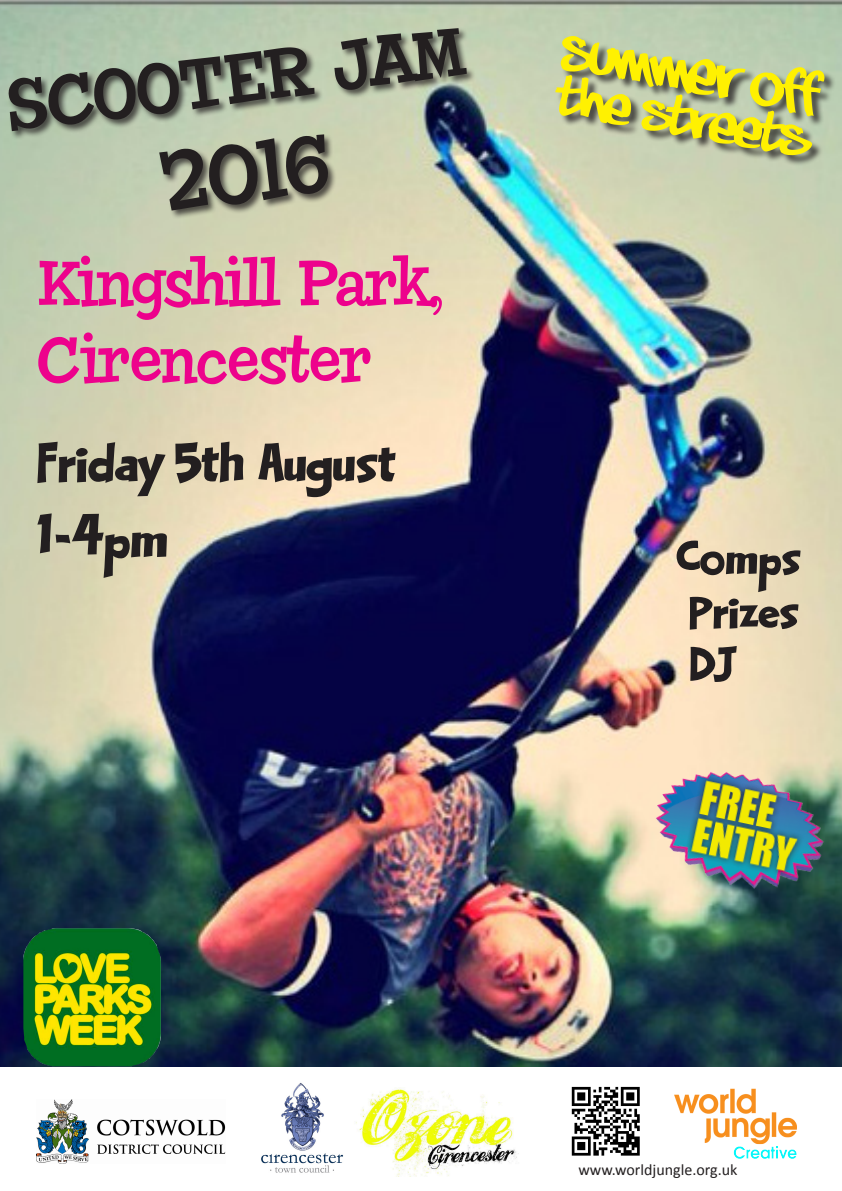
<style>
.page{position:relative;width:842px;height:1191px;background:#fff}
.page>*{position:absolute;margin:0;border:0;box-sizing:border-box;transform-origin:0 0}
.t1{font:82px "Chowderhead";color:#231f20}
.t2{font:70px "Chowderhead";color:#231f20}
.t3{font:64px "Chowderhead";color:#ed028c}
.t4{font:63px/75.6px "LHF Happy Fun Ball REG";color:#231f20}
.t5{font:55px "LHF Happy Fun Ball REG";color:#231f20}
.t6{font:16px "Calibri";color:#231f20}
</style>
<div class="page">
<img style="left:0;top:0;width:842px;height:1066px">
<img style="left:674px;top:1088px;width:123px;height:71px">
<img style="left:37px;top:1099px;width:189px;height:64px">
<div style="left:556px;top:37px;width:280px;height:130px;background:#231f20;opacity:.75"></div>
<svg style="left:555px;top:36px;width:269px;height:119px;background:#c3c66a"></svg>
<img style="left:571px;top:1086px;width:69px;height:70px">
<div style="left:7px;top:27px;width:469px;height:192px;background:#231f20;opacity:.75"></div>
<img style="left:644px;top:758px;width:190px;height:144px">
<img style="left:261px;top:1082px;width:82px;height:91px">
<img style="left:356px;top:1088px;width:163px;height:88px">
<img style="left:23px;top:928px;width:138px;height:138px">
<p class="t2" style="left:2px;top:67px;width:460px;rotate:-7deg">SCOOTER JAM</p>
<p class="t1" style="left:156px;top:136px;width:171px;rotate:-7deg">2016</p>
<p class="t3" style="left:37px;top:246px;width:408px">Kingshill Park,</p>
<p class="t3" style="left:37px;top:323px;width:335px">Cirencester</p>
<p class="t4" style="left:37px;top:427px;width:361px">Friday 5th August<br>1-4pm</p>
<p class="t5" style="left:677px;top:527px;width:125px">Comps</p>
<p class="t5" style="left:690px;top:581px;width:111px">Prizes</p>
<p class="t5" style="left:690px;top:632px;width:49px">DJ</p>
<p class="t6" style="left:578px;top:1159px;width:161px">www.worldjungle.org.uk</p>
</div>
